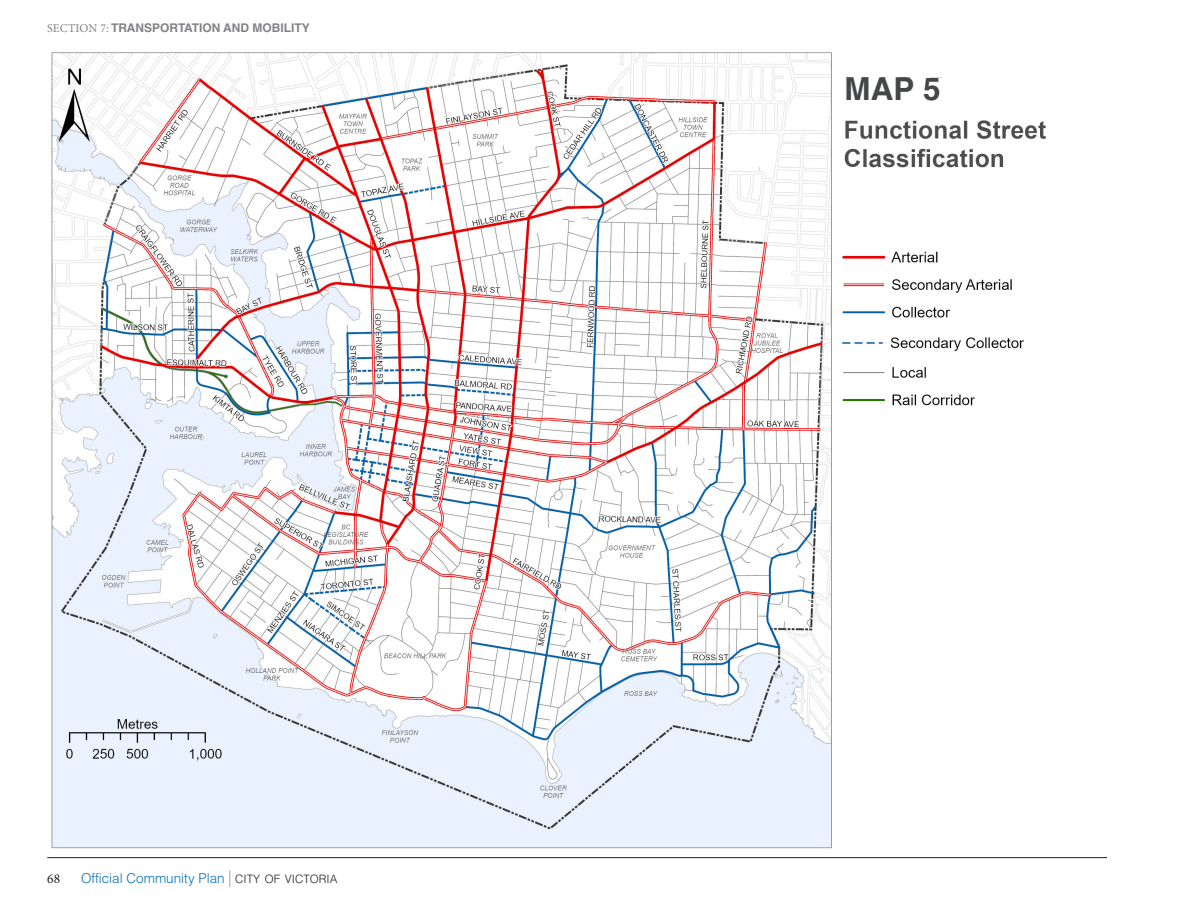
<style>
.page{position:relative;width:1188px;height:918px;background:#fff}
.page>*{position:absolute;margin:0;border:0;box-sizing:border-box;transform-origin:0 0}
.t1{font:700 31.5px "Helvetica LT Std";color:#454647}
.t2{font:300 13.5px "Helvetica LT Std";color:#0970b9}
.t3{font:13.5px "Minion Pro";color:#231f20}
.chpt_head_sm_L{font:700 12px "Helvetica LT Std";color:#808285}
.s1{font-family:"Minion Pro";font-weight:400}
.s2{font-size:16.8px;color:#939598}
.s3{font-size:11.55px;color:#231f20}
</style>
<div class="page">
<hr style="left:47px;top:857px;width:1060px;height:1px;background:#231f20">
<img style="left:51px;top:52px;width:995px;height:797px">
<div style="left:845px;top:78px;width:111px;height:32px;background:#fff"></div>
<p class="chpt_head_sm_L" style="left:47px;top:20px;width:264px"><span class="s1">SECTION 7:</span> TRANSPORTATION AND MOBILITY</p>
<p class="t3" style="left:47px;top:870px;width:14px">68</p>
<p class="t2" style="left:81px;top:869px;width:258px">Official Community Plan <span class="s2">|</span> <span class="s3">CITY OF VICTORIA</span></p>
<p class="t1" style="left:845px;top:70px;width:98px">MAP 5</p>
</div>
